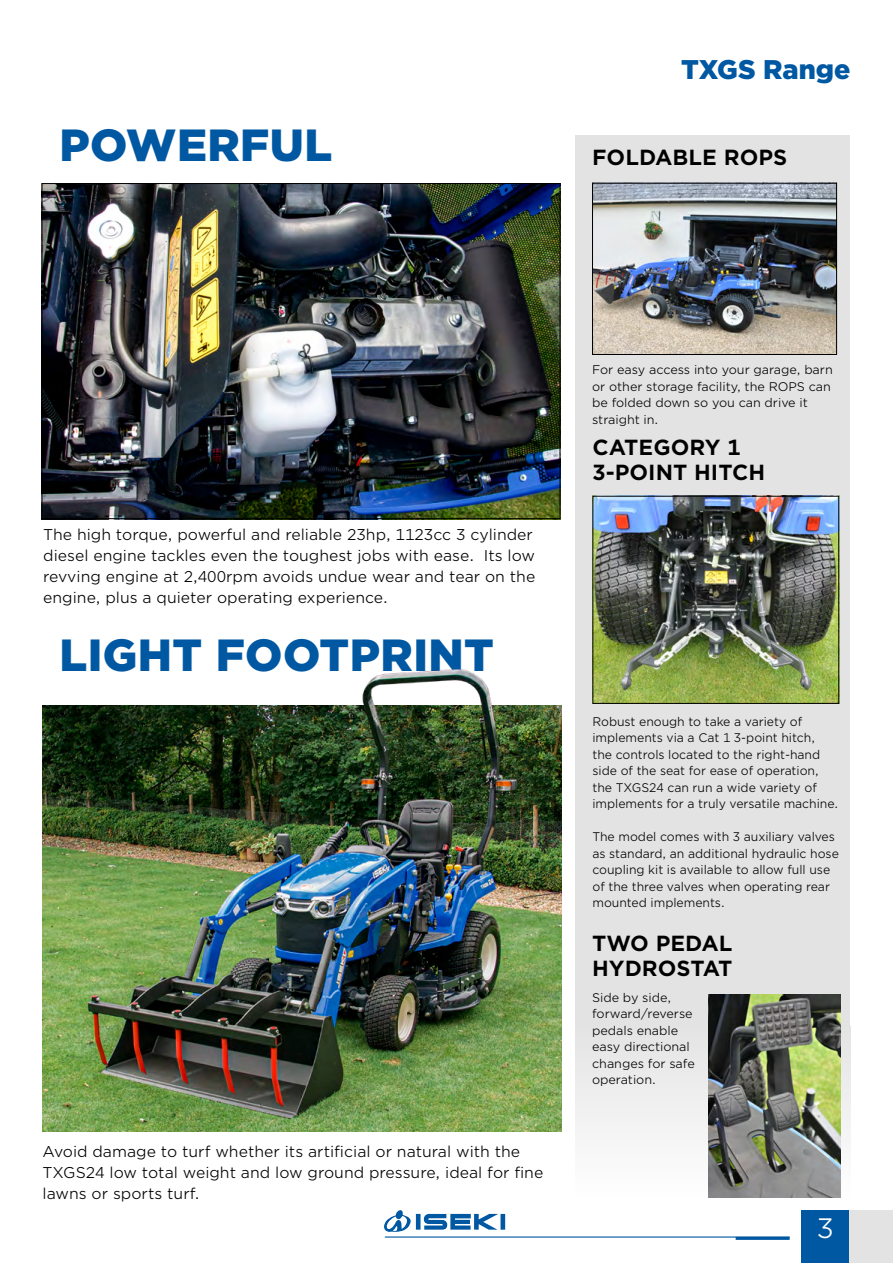
<style>
.page{position:relative;width:893px;height:1263px;background:#fff}
.page>*{position:absolute;margin:0;border:0;box-sizing:border-box;transform-origin:0 0}
.t1{font:900 45px "Gotham";letter-spacing:.01em;color:#0058a2}
.t2{font:900 27px "Gotham";color:#0058a2}
.t3{font:27px "Gotham Office";color:#fff}
.t4{font:700 21px/25.2px "Gotham Office";color:#000}
.t5{font:15px/21px "Gotham Office";color:#000}
.t6{font:12px/16.5px "Gotham Office";letter-spacing:-.005em;color:#000}
</style>
<div class="page">
<div style="left:801px;top:1210px;width:49px;height:53px;background:#0058a2"></div>
<svg style="left:384px;top:1210px;width:121px;height:22px"></svg>
<hr style="left:385px;top:1236px;width:405px;height:1px;background:#0058a2">
<hr style="left:736px;top:1237px;width:54px;height:3px;background:#0058a2">
<div style="left:849px;top:1210px;width:44px;height:53px;background:#e3e3e3"></div>
<div style="left:575px;top:135px;width:275px;height:891px;background:#e3e3e3"></div>
<img style="left:594px;top:185px;width:241px;height:168px">
<div style="left:592px;top:183px;width:245px;height:172px;border:1px solid #000"></div>
<img style="left:44px;top:185px;width:514px;height:332px">
<div style="left:575px;top:1026px;width:275px;height:176px;background:linear-gradient(to bottom,#e4e3e3,#fff)"></div>
<img style="left:594px;top:498px;width:243px;height:204px">
<div style="left:592px;top:496px;width:247px;height:208px;border:1px solid #000"></div>
<img style="left:43px;top:705px;width:518px;height:426px">
<img style="left:330px;top:669px;width:188px;height:77px">
<img style="left:708px;top:994px;width:132px;height:203px">
<h1 class="t1" style="left:60px;top:119px;width:274px">POWERFUL</h1>
<h2 class="t2" style="left:681px;top:54px;width:171px">TXGS Range</h2>
<h3 class="t4" style="left:592px;top:145px;width:197px">FOLDABLE ROPS</h3>
<p class="t5" style="left:43px;top:523px;width:494px">The high torque, powerful and reliable 23hp, 1123cc 3 cylinder diesel engine tackles even the toughest jobs with ease. Its low revving engine at 2,400rpm avoids undue wear and tear on the engine, plus a quieter operating experience.</p>
<h1 class="t1" style="left:60px;top:629px;width:436px">LIGHT FOOTPRINT</h1>
<p class="t5" style="left:43px;top:1140px;width:502px">Avoid damage to turf whether its artificial or natural with the<br>TXGS24 low total weight and low ground pressure, ideal for fine lawns or sports turf.</p>
<p class="t6" style="left:592px;top:361px;width:242px">For easy access into your garage, barn or other storage facility, the ROPS can be folded down so you can drive it straight in.</p>
<h3 class="t4" style="left:592px;top:434px;width:174px">CATEGORY 1<br>3-POINT HITCH</h3>
<p class="t6" style="left:592px;top:713px;width:247px">Robust enough to take a variety of implements via a Cat 1 3-point hitch,<br>the controls located to the right-hand side of the seat for ease of operation, the TXGS24 can run a wide variety of implements for a truly versatile machine.</p>
<p class="t6" style="left:592px;top:828px;width:248px">The model comes with 3 auxiliary valves as standard, an additional hydraulic hose coupling kit is available to allow full use of the three valves when operating rear mounted implements.</p>
<h3 class="t4" style="left:592px;top:930px;width:142px">TWO PEDAL<br>HYDROSTAT</h3>
<p class="t6" style="left:592px;top:989px;width:104px">Side by side, forward/reverse pedals enable easy directional changes for safe operation.</p>
<h2 class="t3" style="left:817px;top:1210px;width:19px">3</h2>
</div>
